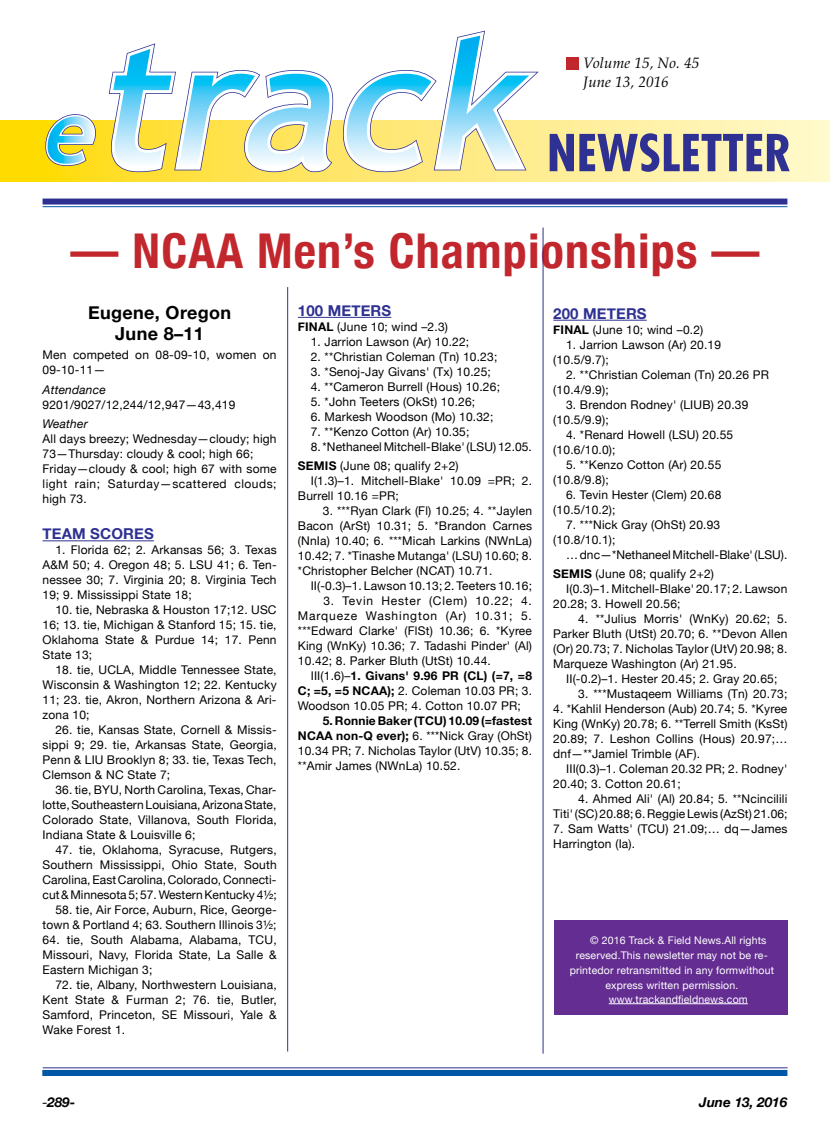
<style>
.page{position:relative;width:830px;height:1127px;background:#fff}
.page>*{position:absolute;margin:0;border:0;box-sizing:border-box;transform-origin:0 0}
.t1{font:700 condensed 48px "Helvetica Neue";letter-spacing:.025em;color:#c1272d}
.t2{font:700 18px/21px "Helvetica Neue";letter-spacing:.02em;color:#000;text-align:center}
.t3{font:700 15px "Helvetica Neue";letter-spacing:.01em;color:#2e3192}
.t4{font:italic 15px/19.5px "Palatino";letter-spacing:.01em;color:#000}
.t5{font:italic 700 13.5px "Helvetica Neue";color:#000}
.t6{font:12px/15px "Helvetica Neue";letter-spacing:.015em;color:#000}
.t7{font:700 12px/15px "Helvetica Neue";letter-spacing:.01em;color:#000}
.t8{font:italic 12px "Helvetica Neue";letter-spacing:.015em;color:#000}
.t9{font:10.5px "Helvetica Neue";letter-spacing:.015em;color:#fff}
.s1{font-weight:700}
.s2{font-weight:400}
.s3{font-weight:400;font-style:normal}
</style>
<div class="page">
<div style="left:566px;top:57px;width:12px;height:12px;background:#c1272d"></div>
<svg style="left:0;top:120px;width:829px;height:62px"></svg>
<hr style="left:43px;top:540px;width:111px;height:1px;background:#2e3192">
<hr style="left:298px;top:317px;width:93px;height:1px;background:#2e3192">
<hr style="left:553px;top:320px;width:93px;height:1px;background:#2e3192">
<div style="left:553px;top:920px;width:234px;height:94px;background:#642d91"></div>
<hr style="left:608px;top:1003px;width:139px;height:1px;background:#fff">
<hr style="left:43px;top:1067px;width:744px;height:1px;background:#2e3192">
<hr style="left:287px;top:287px;width:1px;height:764px;background:#2e3192">
<hr style="left:542px;top:227px;width:1px;height:826px;background:#2e3192">
<div style="left:43px;top:1070px;width:743px;height:6px;background:#0057a8"></div>
<div style="left:43px;top:199px;width:744px;height:6px;background:#2e3192"></div>
<hr style="left:43px;top:206px;width:744px;height:1px;background:#0057a8">
<svg style="left:106px;top:120px;width:438px;height:54px"></svg>
<svg style="left:108px;top:30px;width:432px;height:143px"></svg>
<svg style="left:43px;top:114px;width:54px;height:53px"></svg>
<svg style="left:549px;top:133px;width:240px;height:39px"></svg>
<p class="t4" style="left:583px;top:53px;width:117px">Volume 15, No. 45<br>June 13, 2016</p>
<h1 class="t1" style="left:71px;top:211px;width:690px">— NCAA Men’s Championships —</h1>
<h2 class="t2" style="left:88px;top:302px;width:145px">Eugene, Oregon<br>June 8–11</h2>
<p class="t6" style="left:43px;top:348px;width:235px">Men competed on 08-09-10, women on<br>09-10-11—</p>
<p class="t8" style="left:43px;top:381px;width:65px">Attendance</p>
<p class="t6" style="left:43px;top:398px;width:194px">9201/9027/12,244/12,947—43,419</p>
<p class="t8" style="left:43px;top:415px;width:47px">Weather</p>
<p class="t6" style="left:43px;top:432px;width:235px">All days breezy; Wednesday—cloudy; high 73—Thursday: cloudy &amp; cool; high 66; Friday—cloudy &amp; cool; high 67 with some light rain; Saturday—scattered clouds; high 73.</p>
<p class="t3" style="left:43px;top:522px;width:113px">team sco res</p>
<p class="t6" style="left:43px;top:543px;width:235px;text-align:justify;text-indent:13px">1. Florida 62; 2. Arkansas 56; 3. Texas A&amp;M 50; 4. Oregon 48; 5. LSU 41; 6. Ten&shy;nessee 30; 7. Virginia 20; 8. Virginia Tech 19; 9. Mississippi State 18;</p>
<p class="t6" style="left:43px;top:603px;width:235px;text-align:justify;text-indent:13px">10. tie, Nebraska &amp; Houston 17;12. USC 16; 13. tie, Michigan &amp; Stanford 15; 15. tie, Oklahoma State &amp; Purdue 14; 17. Penn State 13;</p>
<p class="t6" style="left:43px;top:663px;width:235px;text-align:justify;text-indent:13px">18. tie, UCLA, Middle Tennessee State, Wisconsin &amp; Washington 12; 22. Kentucky 11; 23. tie, Akron, Northern Arizona &amp; Ari&shy;zona 10;</p>
<p class="t6" style="left:43px;top:723px;width:235px;text-align:justify;text-indent:13px">26. tie, Kansas State, Cornell &amp; Missis&shy;sippi 9; 29. tie, Arkansas State, Georgia, Penn &amp; LIU Brooklyn 8; 33. tie, Texas Tech, Clemson &amp; NC State 7;</p>
<p class="t6" style="left:43px;top:783px;width:235px;text-align:justify;text-indent:13px">36. tie, BYU, North Carolina, Texas, Char&shy;lotte, Southeastern Louisiana, Arizona State, Colorado State, Villanova, South Florida, Indiana State &amp; Louisville 6;</p>
<p class="t6" style="left:43px;top:843px;width:235px;text-align:justify;text-indent:13px">47. tie, Oklahoma, Syracuse, Rutgers, Southern Mississippi, Ohio State, South Carolina, East Carolina, Colorado, Connecti&shy;cut &amp; Minnesota 5; 57. Western Kentucky 4½;</p>
<p class="t6" style="left:43px;top:903px;width:235px;text-align:right">58. tie, Air Force, Auburn, Rice, George&shy;town &amp; Portland 4; 63. Southern Illinois 3½;</p>
<p class="t6" style="left:43px;top:933px;width:235px;text-align:justify">64. tie, South Alabama, Alabama, TCU, Missouri, Navy, Florida State, La Salle &amp; Eastern Michigan 3;</p>
<p class="t6" style="left:43px;top:978px;width:235px;text-align:justify;text-indent:13px">72. tie, Albany, Northwestern Louisiana, Kent State &amp; Furman 2; 76. tie, Butler, Samford, Princeton, SE Missouri, Yale &amp; Wake Forest 1.</p>
<p class="t3" style="left:298px;top:299px;width:95px">100 meters</p>
<p class="t6" style="left:298px;top:320px;width:151px"><span class="s1">FINAL</span> (June 10; wind –2.3)</p>
<p class="t6" style="left:310px;top:335px;width:160px">1. Jarrion Lawson (Ar) 10.22;</p>
<p class="t6" style="left:310px;top:350px;width:188px">2. **Christian Coleman (Tn) 10.23;</p>
<p class="t6" style="left:310px;top:365px;width:182px">3. *Senoj-Jay Givans' (Tx) 10.25;</p>
<p class="t6" style="left:310px;top:380px;width:191px">4. **Cameron Burrell (Hous) 10.26;</p>
<p class="t6" style="left:310px;top:395px;width:166px">5. *John Teeters (OkSt) 10.26;</p>
<p class="t6" style="left:310px;top:410px;width:184px">6. Markesh Woodson (Mo) 10.32;</p>
<p class="t6" style="left:310px;top:425px;width:160px">7. **Kenzo Cotton (Ar) 10.35;</p>
<p class="t6" style="left:298px;top:437px;width:235px;line-height:19.5px;text-indent:13px">8. *Nethaneel Mitchell-Blake' (LSU) 12.05.<br><span class="s1">SEMIS</span> (June 08; qualify 2+2)</p>
<p class="t6" style="left:298px;top:474px;width:235px;text-indent:13px">I(1.3)–1. Mitchell-Blake' 10.09 =PR; 2.<br>Burrell 10.16 =PR;</p>
<p class="t6" style="left:298px;top:504px;width:235px;text-align:justify;text-indent:25px">3. ***Ryan Clark (Fl) 10.25; 4. **Jaylen Bacon (ArSt) 10.31; 5. *Brandon Carnes (NnIa) 10.40; 6. ***Micah Larkins (NWnLa)<br>10.42; 7. *Tinashe Mutanga' (LSU) 10.60; 8. *Christopher Belcher (NCAT) 10.71.</p>
<p class="t6" style="left:310px;top:579px;width:223px">II(-0.3)–1. Lawson 10.13; 2. Teeters 10.16;</p>
<p class="t6" style="left:298px;top:594px;width:235px;text-align:justify;text-indent:26px">3. Tevin Hester (Clem) 10.22; 4.<br>Marqueze Washington (Ar) 10.31; 5. ***Edward Clarke' (FlSt) 10.36; 6. *Kyree King (WnKy) 10.36; 7. Tadashi Pinder' (Al)<br>10.42; 8. Parker Bluth (UtSt) 10.44.</p>
<p class="t7" style="left:298px;top:669px;width:235px;text-indent:13px"><span class="s2">III(1.6)–</span>1. Givans' 9.96 PR (CL) (=7, =8<br>C; =5, =5 NCAA</p>
<p class="t6" style="left:298px;top:684px;width:235px;text-indent:89px"><span class="s1">);</span> 2. Coleman 10.03 PR; 3.<br>Woodson 10.05 PR; 4. Cotton 10.07 PR;</p>
<p class="t7" style="left:323px;top:714px;width:210px">5. Ronnie Baker (TC U) 10.09 (=fastest</p>
<p class="t7" style="left:298px;top:729px;width:19px">NCAA</p>
<p class="t6" style="left:298px;top:729px;width:235px;text-align:justify;text-indent:38px"><span class="s1">non-Q ever);</span> 6. ***Nick Gray (OhSt)<br>10.34 PR; 7. Nicholas Taylor (UtV) 10.35; 8. **Amir James (NWnLa) 10.52.</p>
<p class="t3" style="left:553px;top:302px;width:95px">200 meters</p>
<p class="t6" style="left:553px;top:323px;width:151px"><span class="s1">FINAL</span> (June 10; wind –0.2)</p>
<p class="t6" style="left:553px;top:338px;width:169px;text-indent:13px">1. Jarrion Lawson (Ar) 20.19 (10.5/9.7);</p>
<p class="t6" style="left:553px;top:368px;width:217px;text-indent:13px">2. **Christian Coleman (Tn) 20.26 PR (10.4/9.9);</p>
<p class="t6" style="left:553px;top:398px;width:196px;text-indent:13px">3. Brendon Rodney' (LIUB) 20.39 (10.5/9.9);</p>
<p class="t6" style="left:553px;top:428px;width:181px;text-indent:13px">4. *Renard Howell (LSU) 20.55 (10.6/10.0);</p>
<p class="t6" style="left:553px;top:458px;width:169px;text-indent:13px">5. **Kenzo Cotton (Ar) 20.55 (10.8/9.8);</p>
<p class="t6" style="left:553px;top:488px;width:169px;text-indent:13px">6. Tevin Hester (Clem) 20.68 (10.5/10.2);</p>
<p class="t6" style="left:553px;top:518px;width:168px;text-indent:13px">7. ***Nick Gray (OhSt) 20.93 (10.8/10.1);</p>
<p class="t6" style="left:553px;top:545px;width:235px;line-height:19.5px;text-indent:13px">… dnc—*Nethaneel Mitchell-Blake' (LSU).<br><span class="s1">SEMIS</span> (June 08; qualify 2+2)</p>
<p class="t6" style="left:553px;top:582px;width:235px;text-indent:13px">I(0.3)–1. Mitchell-Blake' 20.17; 2. Lawson<br>20.28; 3. Howell 20.56;</p>
<p class="t6" style="left:553px;top:612px;width:235px;text-align:justify;text-indent:25px">4. **Julius Morris' (WnKy) 20.62; 5.<br>Parker Bluth (UtSt) 20.70; 6. **Devon Allen (Or) 20.73; 7. Nicholas Taylor (UtV) 20.98; 8.<br>Marqueze Washington (Ar) 21.95.</p>
<p class="t6" style="left:566px;top:672px;width:213px">II(-0.2)–1. Hester 20.45; 2. Gray 20.65;</p>
<p class="t6" style="left:578px;top:687px;width:210px">3. ***Mustaqeem Williams (Tn) 20.73;</p>
<p class="t6" style="left:553px;top:702px;width:235px;text-align:justify">4. *Kahlil Henderson (Aub) 20.74; 5. *Kyree King (WnKy) 20.78; 6. **Terrell Smith (KsSt)<br>20.89; 7. Leshon Collins (Hous) 20.97;… dnf—**Jamiel Trimble (AF).</p>
<p class="t6" style="left:553px;top:762px;width:235px;text-indent:13px">III(0.3)–1. Coleman 20.32 PR; 2. Rodney'<br>20.40; 3. Cotton 20.61;</p>
<p class="t6" style="left:553px;top:792px;width:235px;text-align:right">4. Ahmed Ali' (Al) 20.84; 5. **Ncincilili<br>Titi' (SC) 20.88; 6. Reggie Lewis (AzSt) 21.06;</p>
<p class="t6" style="left:553px;top:822px;width:235px">7. Sam Watts' (TCU) 21.09;… dq—James<br>Harrington (Ia).</p>
<p class="t9" style="left:589px;top:933px;width:178px">© 2016 Track &amp; Field News.All rights</p>
<p class="t9" style="left:575px;top:948px;width:193px">reserved.This newsletter may not be re-</p>
<p class="t9" style="left:569px;top:963px;width:206px">printedor retransmitted in any formwithout</p>
<p class="t9" style="left:605px;top:978px;width:134px">express written permission.</p>
<p class="t9" style="left:608px;top:991px;width:140px">www.trackandfieldnews.com</p>
<p class="t5" style="left:42px;top:1091px;width:35px"><span class="s3">-</span>289-</p>
<p class="t5" style="left:698px;top:1091px;width:90px">June 13, 2016</p>
</div>
